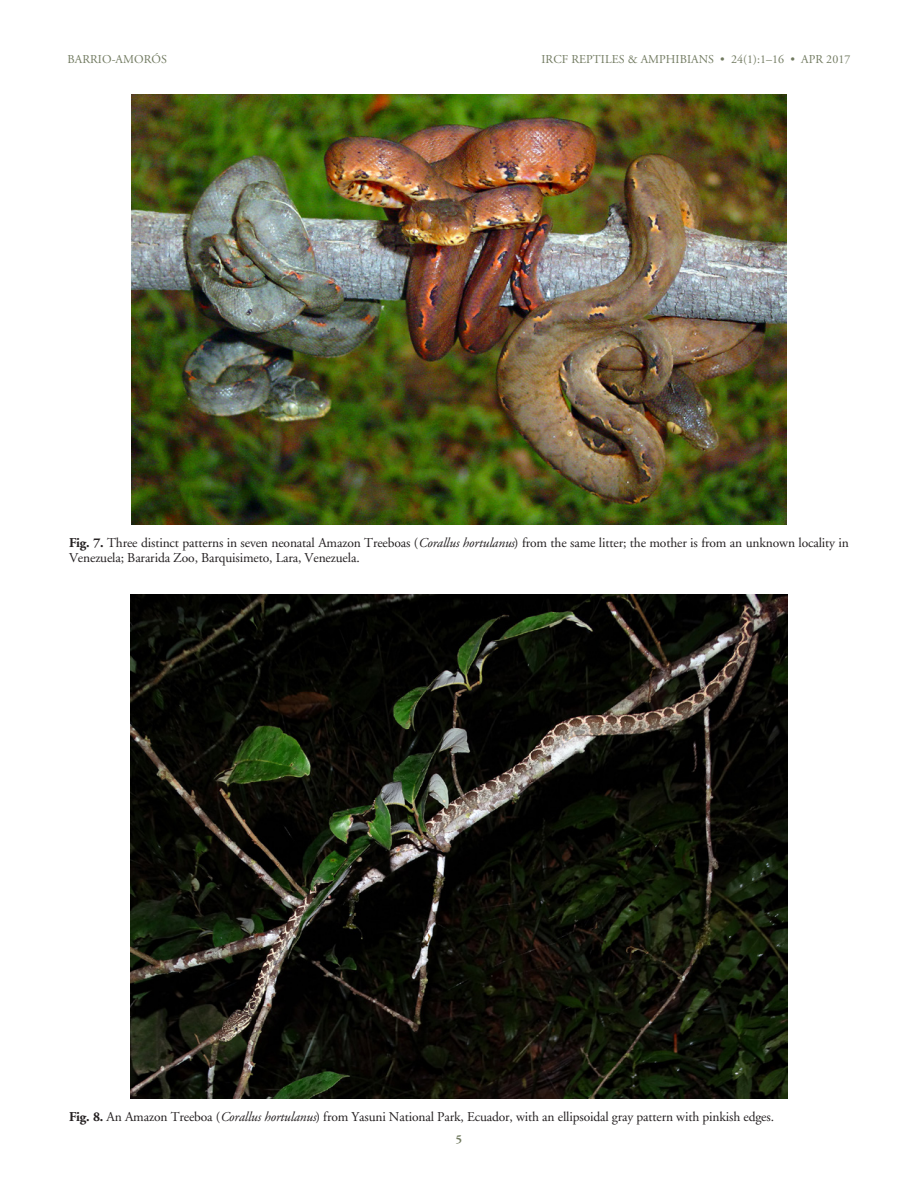
<style>
.page{position:relative;width:918px;height:1188px;background:#fff}
.page>*{position:absolute;margin:0;border:0;box-sizing:border-box;transform-origin:0 0}
.Figure_Caption{font:13.5px/15px "Adobe Garamond";letter-spacing:-.01em;color:#231f20}
.Running_Head_RIGHT{font:12px "Adobe Garamond";letter-spacing:.005em;color:#717a60}
.Running_Head_LEFT{font:12px "Adobe Garamond";letter-spacing:.005em;color:#717a60}
.t1{font:700 12px "Adobe Garamond";color:#717a60}
.s1{font-weight:700}
.s2{font-style:italic}
</style>
<div class="page">
<img style="left:131px;top:94px;width:656px;height:431px">
<img style="left:130px;top:594px;width:658px;height:504px">
<p class="Running_Head_LEFT" style="left:68px;top:53px;width:101px">BARRIO-AMORÓS</p>
<p class="Running_Head_RIGHT" style="left:541px;top:53px;width:311px">IRCF REPTILES &amp; AMPHIBIANS • 24(1):1–16 • APR 2017</p>
<p class="Figure_Caption" style="left:69px;top:536px;width:781px"><span class="s1">Fig. 7.</span> Three distinct patterns in seven neonatal Amazon Treeboas (<span class="s2">Corallus hortulanus</span>) from the same litter; the mother is from an unknown locality in<br>Venezuela; Bararida Zoo, Barquisimeto, Lara, Venezuela.</p>
<p class="Figure_Caption" style="left:69px;top:1109px;width:707px"><span class="s1">Fig. 8.</span> An Amazon Treeboa (<span class="s2">Corallus hortulanus</span>) from Yasuni National Park, Ecuador, with an ellipsoidal gray pattern with pinkish edges.</p>
<p class="t1" style="left:456px;top:1132px;width:8px">5</p>
</div>
